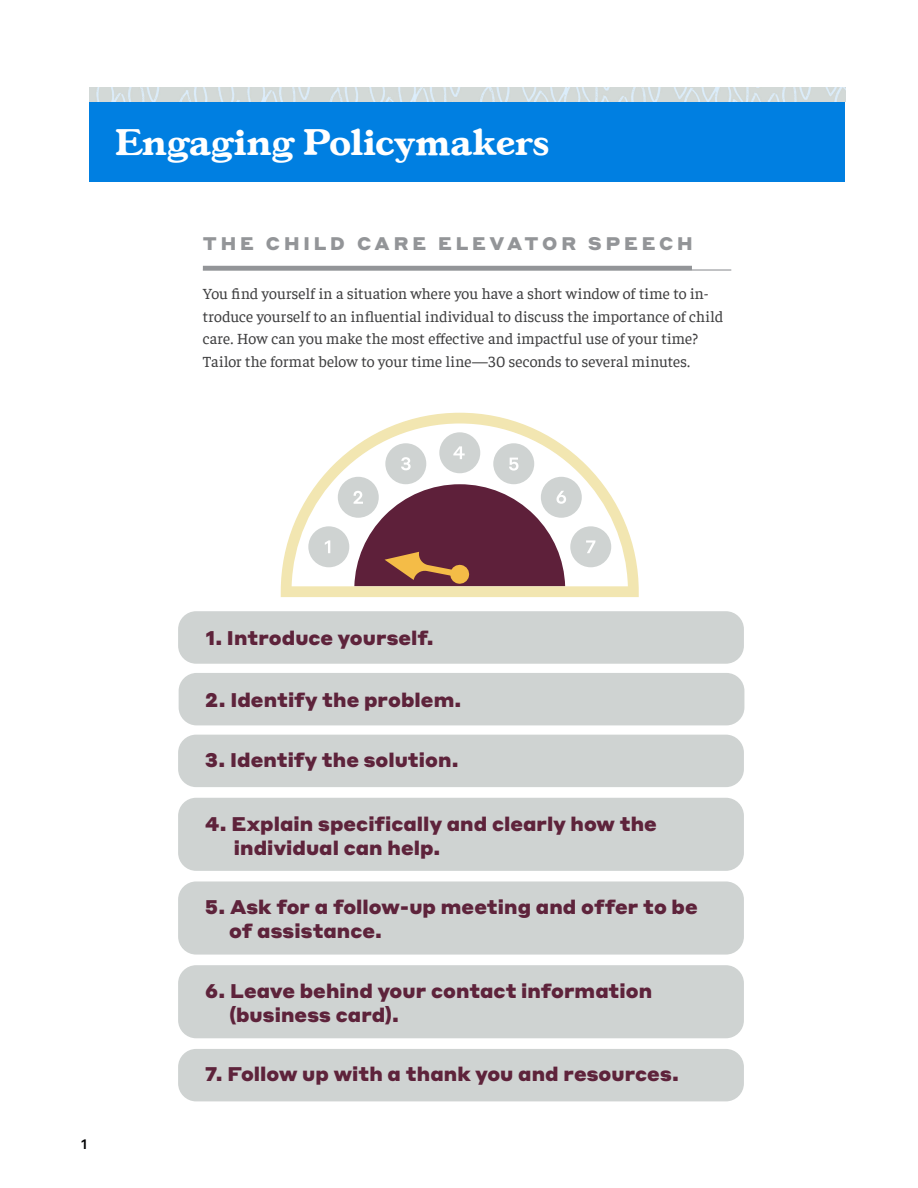
<style>
.page{position:relative;width:918px;height:1188px;background:#fff}
.page>*{position:absolute;margin:0;border:0;box-sizing:border-box;transform-origin:0 0}
.H2_-_Chapter_Title_N{font:700 36px "Gascogne TS";letter-spacing:.02em;color:#fff}
.t1{font:900 19.5px/24px "Styrene A";letter-spacing:.005em;color:#5e233b}
.H2_-_Subtitles{font:900 18px "Styrene A";letter-spacing:.215em;color:#939598}
.Body_-_Report{font:15.75px/22.5px "Faustina";letter-spacing:.005em;color:#3e3e3f}
.t2{font:500 13.5px "Styrene A";color:#010203}
</style>
<div class="page">
<hr style="left:203px;top:269px;width:528px;height:2px;background:#939598">
<hr style="left:203px;top:266px;width:489px;height:4px;background:#939598">
<div style="left:89px;top:101px;width:756px;height:81px;background:#007fe1"></div>
<img style="left:89px;top:88px;width:756px;height:13px">
<svg style="left:178px;top:412px;width:567px;height:690px"></svg>
<div style="left:179px;top:673px;width:565px;height:52px;background:#cfd3d2;border-radius:18px"></div>
<div style="left:178px;top:735px;width:566px;height:52px;background:#cfd3d2;border-radius:18px"></div>
<div style="left:178px;top:1049px;width:566px;height:52px;background:#cfd3d2;border-radius:18px"></div>
<div style="left:178px;top:881px;width:566px;height:74px;background:#cfd3d2;border-radius:18px"></div>
<div style="left:178px;top:965px;width:566px;height:73px;background:#cfd3d2;border-radius:18px"></div>
<svg style="left:586px;top:540px;width:9px;height:13px"></svg>
<svg style="left:325px;top:540px;width:5px;height:13px"></svg>
<svg style="left:401px;top:457px;width:10px;height:13px"></svg>
<svg style="left:453px;top:446px;width:12px;height:13px"></svg>
<svg style="left:509px;top:458px;width:10px;height:13px"></svg>
<svg style="left:354px;top:484px;width:212px;height:102px"></svg>
<p class="H2_-_Chapter_Title_N" style="left:116px;top:119px;width:434px">Engaging Policymakers</p>
<p class="H2_-_Subtitles" style="left:203px;top:228px;width:491px">THE CHILD CARE ELEVATOR SPEECH</p>
<p class="Body_-_Report" style="left:203px;top:281px;width:522px">You find yourself in a situation where you have a short window of time to in&shy;troduce yourself to an influential individual to discuss the importance of child care. How can you make the most effective and impactful use of your time?<br>Tailor the format below to your time line—30 seconds to several minutes.</p>
<p class="t2" style="left:81px;top:1133px;width:8px">1</p>
<h3 class="t1" style="left:206px;top:624px;width:230px">1. Introduce yourself.</h3>
<h3 class="t1" style="left:205px;top:686px;width:258px">2. Identify the problem.</h3>
<h3 class="t1" style="left:205px;top:746px;width:255px">3. Identify the solution.</h3>
<h3 class="t1" style="left:234px;top:810px;width:424px;text-indent:-29px">4. Explain specifically and clearly how the individual can help.</h3>
<h3 class="t1" style="left:229px;top:893px;width:470px;text-indent:-24px">5. Ask for a follow-up meeting and offer to be of assistance.</h3>
<h3 class="t1" style="left:229px;top:977px;width:425px;text-indent:-24px">6. Leave behind your contact information (business card).</h3>
<h3 class="t1" style="left:205px;top:1061px;width:475px">7. Follow up with a thank you and resources.</h3>
</div>
